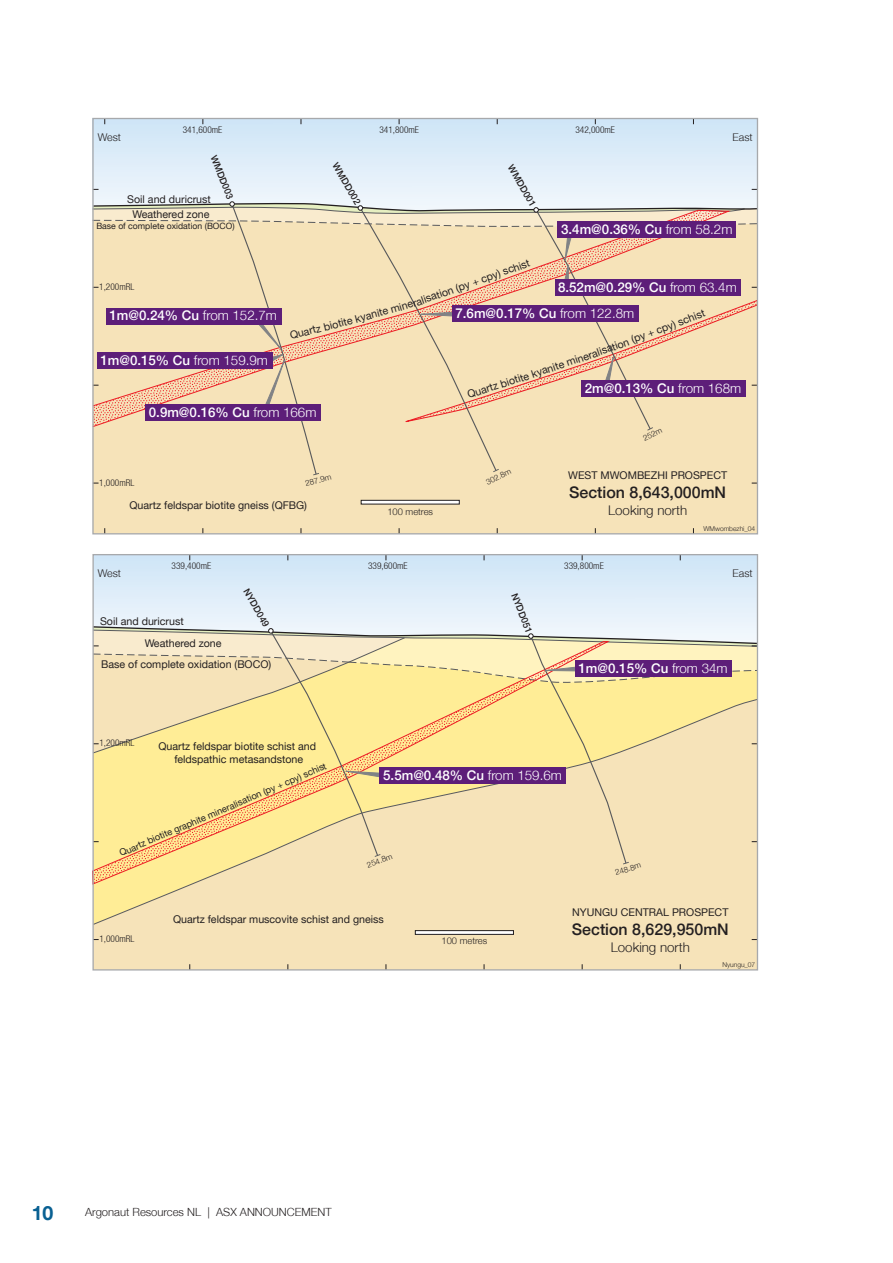
<style>
.page{position:relative;width:893px;height:1263px;background:#fff}
.page>*{position:absolute;margin:0;border:0;box-sizing:border-box;transform-origin:0 0}
.t1{font:700 19.5px "Helvetica Neue";color:#096092}
.t2{font:500 16.05px "Helvetica Neue";color:#231f20}
.t3{font:500 13.35px "Helvetica Neue";color:#fff}
.t4{font:300 13.35px "Helvetica Neue";color:#231f20}
.t5{font:300 11.25px "Helvetica Neue";color:#231f20}
.t6{font:10.65px/12.8px "Helvetica Neue";color:#231f20;text-align:center}
.t7{font:300 10.65px "Helvetica Neue";color:#231f20}
.t8{font:300 condensed 9.3px "Helvetica Neue";color:#231f20}
.t9{font:9.3px "Helvetica Neue";color:#231f20}
.t10{font:500 9.3px "Helvetica Neue";color:#231f20}
.t11{font:300 9.3px "Helvetica Neue";color:#231f20}
.t12{font:8.7px "Helvetica Neue";color:#231f20}
.t13{font:300 7.95px "Helvetica Neue";color:#231f20}
.t14{font:300 6.6px "Helvetica Neue";color:#231f20}
.s1{font-weight:300}
</style>
<div class="page">
<svg style="left:94px;top:556px;width:662px;height:69px;background:#ddecf8"></svg>
<div style="left:94px;top:925px;width:662px;height:43px;background:#f6e3b9"></div>
<div style="left:609px;top:864px;width:147px;height:61px;background:#f6e3b9"></div>
<svg style="left:94px;top:864px;width:515px;height:75px;background:#f6e2b4"></svg>
<hr style="left:415px;top:930px;width:98px;height:4px;background:#fff">
<div style="left:415px;top:930px;width:99px;height:5px;border:1px solid #231f20"></div>
<svg style="left:94px;top:120px;width:662px;height:81px;background:#deedf8"></svg>
<div style="left:94px;top:475px;width:662px;height:57px;background:#f6e3b9"></div>
<div style="left:361px;top:500px;width:99px;height:4px;border:1px solid #231f20"></div>
<svg style="left:92px;top:625px;width:666px;height:239px;background:#f0dda7"></svg>
<svg style="left:92px;top:201px;width:667px;height:274px;background:#e0c6af"></svg>
<p class="t8" style="left:379px;top:124px;width:41px">341,800mE</p>
<p class="t8" style="left:575px;top:124px;width:41px">342,000mE</p>
<p class="t8" style="left:183px;top:124px;width:41px">341,600mE</p>
<p class="t7" style="left:98px;top:131px;width:25px">West</p>
<p class="t7" style="left:733px;top:131px;width:22px">East</p>
<p class="t10" style="left:219px;top:153px;width:48px;rotate:69deg">WMDD003</p>
<p class="t6" style="left:127px;top:192px;width:85px">Soil and duricrust</p>
<p class="t12" style="left:96px;top:221px;width:140px">Base of complete oxidation (BOCO)</p>
<p class="t6" style="left:133px;top:208px;width:78px">Weathered zone</p>
<p class="t8" style="left:99px;top:281px;width:37px">1,200mRL</p>
<p class="t10" style="left:340px;top:161px;width:48px;rotate:60deg">WMDD002</p>
<p class="t10" style="left:515px;top:163px;width:48px;rotate:60deg">WMDD001</p>
<p class="t6" style="left:419px;top:294px;width:116px;rotate:-19deg">lisation (py + cpy) schist</p>
<p class="t3" style="left:561px;top:222px;width:173px">3.4m@0.36% Cu <span class="s1">from 58.2m</span></p>
<p class="t3" style="left:558px;top:279px;width:180px">8.52m@0.29% Cu <span class="s1">from 63.4m</span></p>
<p class="t3" style="left:109px;top:308px;width:169px">1m@0.24% Cu <span class="s1">from 152.7m</span></p>
<p class="t3" style="left:455px;top:305px;width:180px">7.6m@0.17% Cu <span class="s1">from 122.8m</span></p>
<p class="t6" style="left:354px;top:313px;width:35px;rotate:-15deg">kyanite</p>
<p class="t6" style="left:660px;top:323px;width:47px;rotate:-21deg">py) schist</p>
<p class="t6" style="left:288px;top:329px;width:66px;rotate:-14deg">Quartz biotite</p>
<p class="t6" style="left:599px;top:345px;width:66px;rotate:-20deg">sation (py + c</p>
<p class="t6" style="left:556px;top:359px;width:47px;rotate:-19deg">e minerali</p>
<p class="t3" style="left:100px;top:352px;width:169px">1m@0.15% Cu <span class="s1">from 159.9m</span></p>
<p class="t6" style="left:488px;top:382px;width:74px;rotate:-18deg">tz biotite kyanit</p>
<p class="t3" style="left:585px;top:380px;width:158px">2m@0.13% Cu <span class="s1">from 168m</span></p>
<p class="t6" style="left:466px;top:388px;width:25px;rotate:-17deg">Quar</p>
<p class="t3" style="left:149px;top:404px;width:169px">0.9m@0.16% Cu <span class="s1">from 166m</span></p>
<p class="t8" style="left:99px;top:477px;width:37px">1,000mRL</p>
<p class="t13" style="left:304px;top:479px;width:28px;rotate:-15deg">287.9m</p>
<p class="t13" style="left:484px;top:478px;width:28px;rotate:-26deg">302.8m</p>
<p class="t6" style="left:129px;top:498px;width:179px">Quartz feldspar biotite gneiss (QFBG)</p>
<p class="t11" style="left:387px;top:505px;width:47px">100 metres</p>
<p class="t13" style="left:641px;top:434px;width:21px;rotate:-26deg">252m</p>
<p class="t6" style="left:568px;top:468px;width:161px">WEST MWOMBEZHI PROSPECT</p>
<h2 class="t2" style="left:569px;top:482px;width:158px">Section 8,643,000mN</h2>
<p class="t4" style="left:608px;top:502px;width:81px">Looking north</p>
<p class="t14" style="left:703px;top:525px;width:53px">WMwombezhi_04</p>
<p class="t8" style="left:172px;top:561px;width:41px">339,400mE</p>
<p class="t8" style="left:368px;top:561px;width:41px">339,600mE</p>
<p class="t8" style="left:564px;top:561px;width:41px">339,800mE</p>
<p class="t7" style="left:98px;top:567px;width:25px">West</p>
<p class="t7" style="left:733px;top:567px;width:22px">East</p>
<p class="t10" style="left:251px;top:587px;width:43px;rotate:60deg">NYDD049</p>
<p class="t10" style="left:520px;top:591px;width:43px;rotate:69deg">NYDD051</p>
<p class="t6" style="left:100px;top:614px;width:85px">Soil and duricrust</p>
<p class="t6" style="left:101px;top:657px;width:172px">Base of complete oxidation (BOCO)</p>
<p class="t6" style="left:145px;top:637px;width:78px">Weathered zone</p>
<p class="t3" style="left:578px;top:660px;width:151px">1m@0.15% Cu <span class="s1">from 34m</span></p>
<p class="t8" style="left:99px;top:737px;width:37px">1,200mRL</p>
<p class="t6" style="left:158px;top:740px;width:159px">Quartz feldspar biotite schist and feldspathic metasandstone</p>
<p class="t9" style="left:118px;top:848px;width:218px;rotate:-23deg">Quartz biotite graphite mineralisation (py + cpy) schi</p>
<p class="t3" style="left:383px;top:767px;width:180px">5.5m@0.48% Cu <span class="s1">from 159.6m</span></p>
<p class="t13" style="left:365px;top:861px;width:28px;rotate:-21deg">254.8m</p>
<p class="t13" style="left:614px;top:868px;width:28px;rotate:-17deg">248.8m</p>
<p class="t8" style="left:99px;top:933px;width:37px">1,000mRL</p>
<p class="t6" style="left:173px;top:913px;width:212px">Quartz feldspar muscovite schist and gneiss</p>
<p class="t11" style="left:442px;top:935px;width:47px">100 metres</p>
<p class="t6" style="left:572px;top:905px;width:158px">NYUNGU CENTRAL PROSPECT</p>
<h2 class="t2" style="left:572px;top:919px;width:158px">Section 8,629,950mN</h2>
<p class="t4" style="left:611px;top:939px;width:81px">Looking north</p>
<p class="t14" style="left:722px;top:961px;width:34px">Nyungu_07</p>
<h1 class="t1" style="left:32px;top:1200px;width:23px">10</h1>
<p class="t5" style="left:85px;top:1205px;width:248px">Argonaut Resources NL | ASX ANNOUNCEMENT</p>
</div>
